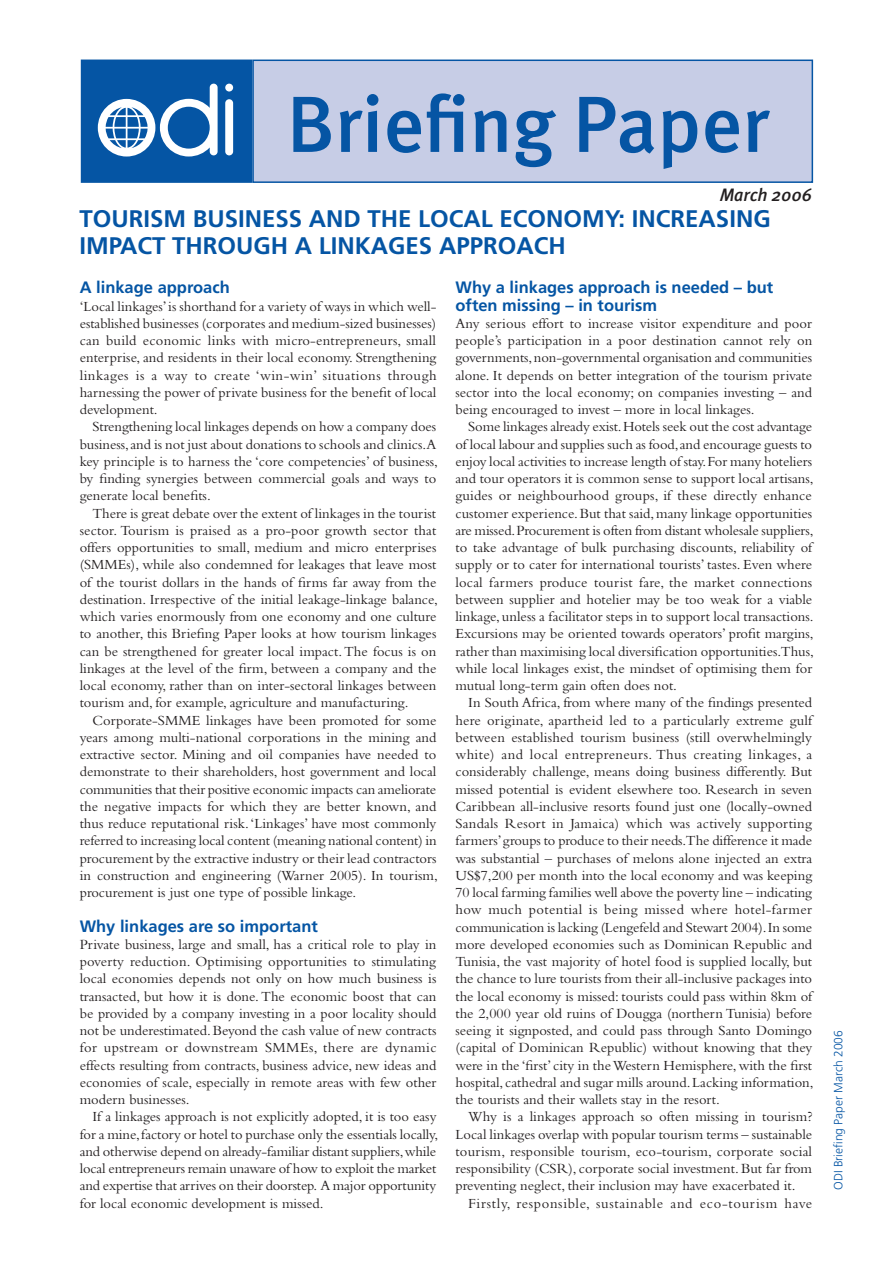
<style>
.page{position:relative;width:893px;height:1263px;background:#fff}
.page>*{position:absolute;margin:0;border:0;box-sizing:border-box;transform-origin:0 0}
.t1{font:500 79.5px "Meta";color:#0555a4}
.t2{font:700 24px/27px "Frutiger";color:#0555a4}
.t3{font:italic 500 18px "Meta";letter-spacing:-.01em;color:#231f20}
.t4{font:700 16.5px/17.2px "Frutiger";color:#0555a4}
.t5{font:14.55px/17.2px "Bembo";color:#231f20;text-align:justify}
.t6{font:14.55px "Bembo";letter-spacing:.045em;color:#231f20}
.t7{font:300 12px "Frutiger";color:#0555a4}
</style>
<div class="page">
<div style="left:82px;top:60px;width:170px;height:122px;background:#0555a4"></div>
<div style="left:81px;top:60px;width:171px;height:123px;border:2px solid #0555a4"></div>
<div style="left:253px;top:60px;width:559px;height:122px;background:#c7cde6"></div>
<div style="left:252px;top:60px;width:561px;height:123px;border:2px solid #0555a4"></div>
<div style="left:225px;top:99px;width:8px;height:56px;background:#fff;border-radius:4px"></div>
<div style="left:225px;top:84px;width:8px;height:8px;background:#fff;border-radius:50%"></div>
<svg style="left:98px;top:84px;width:120px;height:73px"></svg>
<h1 class="t1" style="left:287px;top:78px;width:484px">Briefing Paper</h1>
<p class="t3" style="left:720px;top:184px;width:94px">March 2006</p>
<h2 class="t2" style="left:79px;top:206px;width:693px">TOURISM BUSINESS AND THE LOCAL ECONOMY: INCREASING<br>IMPACT THROUGH A LINKAGES APPROACH</h2>
<p class="t4" style="left:80px;top:279px;width:152px">A linkage approach</p>
<p class="t5" style="left:80px;top:297px;width:358px">‘Local linkages’ is shorthand for a variety of ways in which well&shy;established businesses (corporates and medium-sized businesses) can build economic links with micro-entrepreneurs, small enterprise, and residents in their local economy. Strengthening linkages is a way to create ‘win-win’ situations through harnessing the power of private business for the benefit of local development.</p>
<p class="t5" style="left:80px;top:418px;width:360px;text-indent:13px">Strengthening local linkages depends on how a company does business, and is not just about donations to schools and clinics.A key principle is to harness the ‘core competencies’ of business, by finding synergies between commercial goals and ways to generate local benefits.</p>
<p class="t5" style="left:80px;top:504px;width:360px;text-align:left;text-indent:13px">There is great debate over the extent of linkages in the tourist sector. Tourism is praised as a pro-poor growth sector that offers opportunities to small, medium and micro enterprises (SMMEs), while also condemned for leakages that leave most of the tourist dollars in the hands of firms far away from the destination. Irrespective of the initial leakage-linkage balance, which varies enormously from one economy and one culture to another, this Briefing Paper looks at how tourism linkages can be strengthened for greater local impact. The focus is on linkages at the level of the firm, between a company and the local economy, rather than on inter-sectoral linkages between tourism and, for example, agriculture and manufacturing.</p>
<p class="t5" style="left:80px;top:711px;width:360px;text-align:left;text-indent:13px">Corporate-SMME linkages have been promoted for some years among multi-national corporations in the mining and extractive sector. Mining and oil companies have needed to demonstrate to their shareholders, host government and local communities that their positive economic impacts can ameliorate the negative impacts for which they are better known, and thus reduce reputational risk. ‘Linkages’ have most commonly referred to increasing local content (meaning national content) in procurement by the extractive industry or their lead contractors in construction and engineering (Warner 2005). In tourism, procurement is just one type of possible linkage.</p>
<p class="t4" style="left:80px;top:917px;width:240px">Why linkages are so important</p>
<p class="t5" style="left:80px;top:935px;width:358px">Private business, large and small, has a critical role to play in poverty reduction. Optimising opportunities to stimulating local economies depends not only on how much business is transacted, but how it is done. The economic boost that can be provided by a company investing in a poor locality should not be underestimated. Beyond the cash value of new contracts for upstream or downstream SMMEs, there are dynamic effects resulting from contracts, business advice, new ideas and economies of scale, especially in remote areas with few other modern businesses.</p>
<p class="t5" style="left:80px;top:1108px;width:360px;text-align:left;text-indent:13px">If a linkages approach is not explicitly adopted, it is too easy for a mine, factory or hotel to purchase only the essentials locally, and otherwise depend on already-familiar distant suppliers, while local entrepreneurs remain unaware of how to exploit the market and expertise that arrives on their doorstep. A major opportunity for local economic development is missed.</p>
<p class="t4" style="left:455px;top:279px;width:319px">Why a linkages approach is needed – but often missing – in tourism</p>
<p class="t5" style="left:455px;top:314px;width:358px">Any serious effort to increase visitor expenditure and poor people’s participation in a poor destination cannot rely on governments, non-governmental organisation and communities alone. It depends on better integration of the tourism private sector into the local economy; on companies investing – and being encouraged to invest – more in local linkages.</p>
<p class="t5" style="left:455px;top:418px;width:360px;text-align:left;text-indent:13px">Some linkages already exist. Hotels seek out the cost advantage of local labour and supplies such as food, and encourage guests to enjoy local activities to increase length of stay. For many hoteliers and tour operators it is common sense to support local artisans, guides or neighbourhood groups, if these directly enhance customer experience. But that said, many linkage opportunities are missed. Procurement is often from distant wholesale suppliers, to take advantage of bulk purchasing discounts, reliability of supply or to cater for international tourists’ tastes. Even where local farmers produce tourist fare, the market connections between supplier and hotelier may be too weak for a viable linkage, unless a facilitator steps in to support local transactions.<br>Excursions may be oriented towards operators’ profit margins, rather than maximising local diversification opportunities.Thus, while local linkages exist, the mindset of optimising them for mutual long-term gain often does not.</p>
<p class="t5" style="left:455px;top:694px;width:360px;text-indent:13px">In South Africa, from where many of the findings presented here originate, apartheid led to a particularly extreme gulf between established tourism business (still overwhelmingly white) and local entrepreneurs. Thus creating linkages, a considerably challenge, means doing business differently. But missed potential is evident elsewhere too. Research in seven Caribbean all-inclusive resorts found just one (locally-owned Sandals Resort in Jamaica) which was actively supporting farmers’ groups to produce to their needs.The difference it made was substantial – purchases of melons alone injected an extra US$7,200 per month into the local economy and was keeping 70 local farming families well above the poverty line – indicating how much potential is being missed where hotel-farmer communication is lacking (Lengefeld and Stewart 2004). In some more developed economies such as Dominican Republic and Tunisia, the vast majority of hotel food is supplied locally, but the chance to lure tourists from their all-inclusive packages into the local economy is missed: tourists could pass within 8km of the 2,000 year old ruins of Dougga (northern Tunisia) before seeing it signposted, and could pass through Santo Domingo (capital of Dominican Republic) without knowing that they were in the ‘first’ city in the Western Hemisphere, with the first hospital, cathedral and sugar mills around. Lacking information, the tourists and their wallets stay in the resort.</p>
<p class="t5" style="left:455px;top:1108px;width:358px;text-indent:13px">Why is a linkages approach so often missing in tourism?<br>Local linkages overlap with popular tourism terms – sustainable tourism, responsible tourism, eco-tourism, corporate social responsibility (CSR), corporate social investment. But far from preventing neglect, their inclusion may have exacerbated it.</p>
<p class="t6" style="left:468px;top:1194px;width:345px">Firstly, responsible, sustainable and eco-tourism have</p>
<p class="t7" style="left:832px;top:1190px;width:161px;rotate:-90deg">ODI Briefing Paper March 2006</p>
</div>
